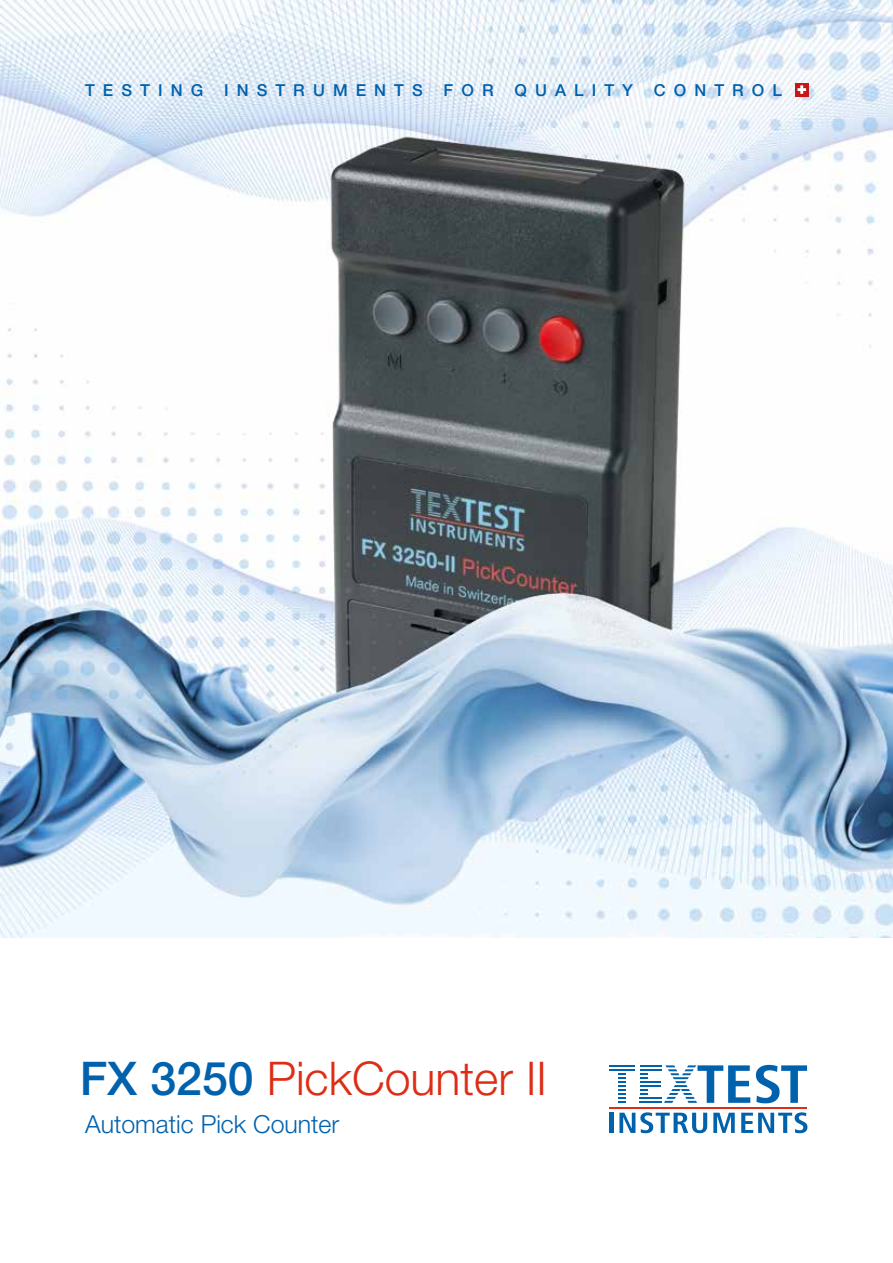
<style>
.page{position:relative;width:893px;height:1263px;background:#fff}
.page>*{position:absolute;margin:0;border:0;box-sizing:border-box;transform-origin:0 0}
.t1{font:300 46.5px "Helvetica Neue LT Pro";color:#de2c15}
.t2{font:300 24.9px "Helvetica Neue LT Pro";color:#0061ad}
.t3{font:500 16.5px "Helvetica Neue LT Pro";letter-spacing:.49em;color:#0061ad}
.s1{font-weight:500;color:#0061ad}
</style>
<div class="page">
<img style="left:0;top:0;width:893px;height:938px">
<hr style="left:640px;top:1065px;width:21px;height:2px;background:#0061ad">
<hr style="left:640px;top:1069px;width:21px;height:2px;background:#0061ad">
<svg style="left:640px;top:1073px;width:7px;height:6px"></svg>
<hr style="left:640px;top:1081px;width:21px;height:2px;background:#0061ad">
<hr style="left:640px;top:1085px;width:21px;height:2px;background:#0061ad">
<svg style="left:640px;top:1089px;width:7px;height:6px"></svg>
<hr style="left:640px;top:1097px;width:22px;height:2px;background:#0061ad">
<hr style="left:640px;top:1101px;width:22px;height:2px;background:#0061ad">
<svg style="left:619px;top:1073px;width:7px;height:30px"></svg>
<hr style="left:609px;top:1069px;width:26px;height:2px;background:#0061ad">
<hr style="left:609px;top:1065px;width:26px;height:2px;background:#0061ad">
<svg style="left:664px;top:1065px;width:86px;height:38px"></svg>
<svg style="left:756px;top:1065px;width:51px;height:38px"></svg>
<div style="left:609px;top:1113px;width:5px;height:20px;background:#0061ad"></div>
<svg style="left:619px;top:1112px;width:88px;height:21px"></svg>
<svg style="left:713px;top:1113px;width:22px;height:20px"></svg>
<svg style="left:741px;top:1112px;width:66px;height:21px"></svg>
<hr style="left:609px;top:1107px;width:198px;height:2px;background:#de2c15">
<div style="left:795px;top:83px;width:13px;height:13px;background:#c31718"></div>
<svg style="left:797px;top:85px;width:9px;height:9px"></svg>
<p class="t3" style="left:85px;top:80px;width:120px">TESTING</p>
<p class="t3" style="left:224px;top:80px;width:200px">INSTRUMENTS</p>
<p class="t3" style="left:444px;top:80px;width:52px">FOR</p>
<p class="t3" style="left:514px;top:80px;width:120px">QUALITY</p>
<p class="t3" style="left:654px;top:80px;width:130px">CONTROL</p>
<h1 class="t1" style="left:80px;top:1050px;width:468px"><span class="s1">FX 3250</span> PickCounter II</h1>
<h2 class="t2" style="left:85px;top:1109px;width:256px">Automatic Pick Counter</h2>
</div>
